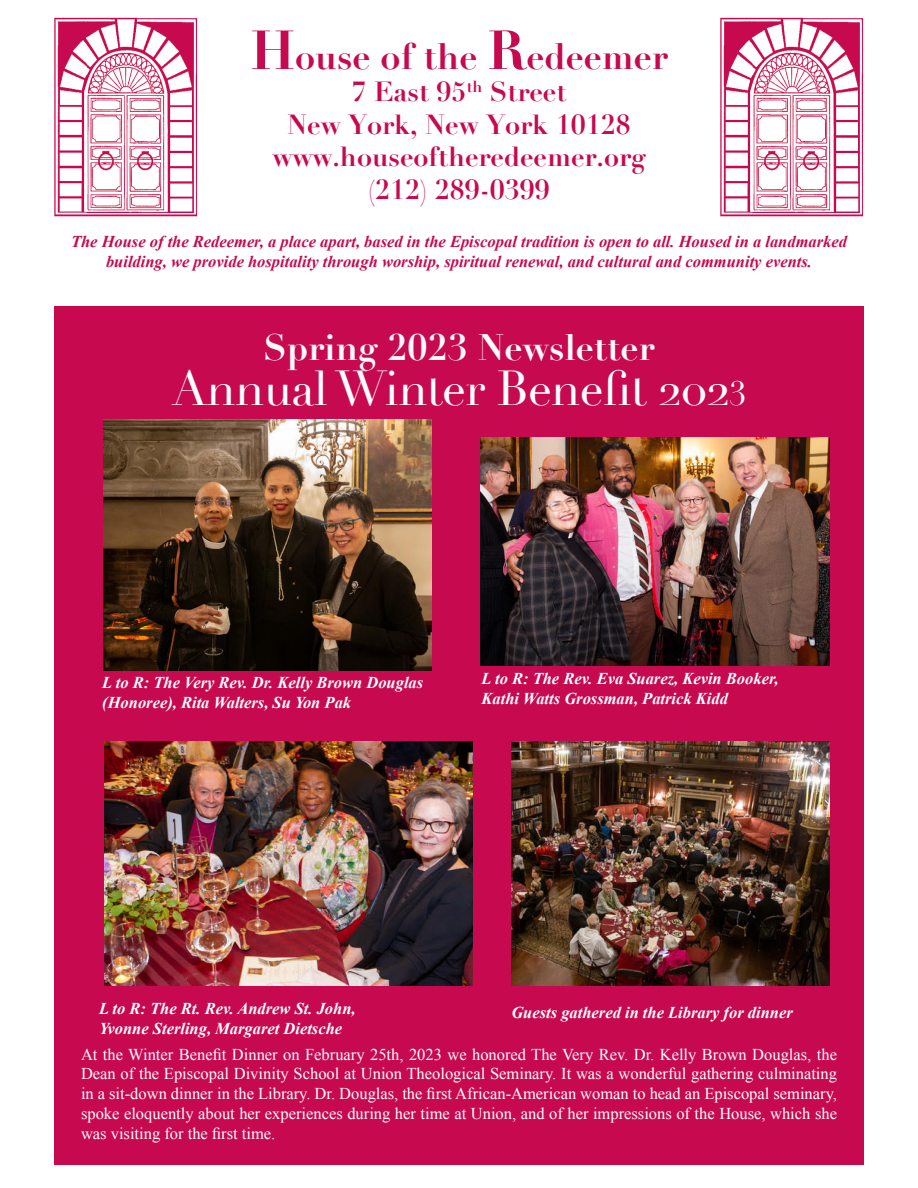
<style>
.page{position:relative;width:918px;height:1188px;background:#fff}
.page>*{position:absolute;margin:0;border:0;box-sizing:border-box;transform-origin:0 0}
.t1{font:48px "Didot";letter-spacing:-.015em;color:#fff}
.t2{font:700 36px "Didot";color:#fafafa}
.A_Winter_Newsletter{font:700 36px "Didot";color:#c7094f}
.A_Winter_Newsletter-2{font:700 27px "Didot";color:#c7094f}
.t3{font:16.5px/19.8px "Times New Roman";color:#fff;text-align:justify}
.t4{font:italic 700 16.5px/19.8px "Times New Roman";color:#fff}
.t5{font:italic 700 16.5px/19.8px "Times New Roman";color:#c7094f;text-align:center}
.s1{font-size:54px}
.s2{font-size:33px}
</style>
<div class="page">
<img style="left:54px;top:17px;width:143px;height:199px">
<img style="left:721px;top:17px;width:143px;height:199px">
<div style="left:54px;top:306px;width:810px;height:859px;background:#c7094f"></div>
<img style="left:512px;top:741px;width:318px;height:245px">
<img style="left:104px;top:419px;width:328px;height:252px">
<img style="left:481px;top:437px;width:349px;height:228px">
<img style="left:104px;top:741px;width:369px;height:245px">
<p class="A_Winter_Newsletter" style="left:250px;top:34px;width:419px"><span class="s1">H</span>ouse of the <span class="s1">R</span>edeemer</p>
<p class="A_Winter_Newsletter-2" style="left:352px;top:75px;width:216px">7 East 95<sup>th</sup> Street</p>
<p class="A_Winter_Newsletter-2" style="left:287px;top:107px;width:345px">New York, New York 10128</p>
<p class="A_Winter_Newsletter-2" style="left:272px;top:140px;width:375px">www.houseoftheredeemer.org</p>
<p class="A_Winter_Newsletter-2" style="left:368px;top:172px;width:183px">(212) 289-0399</p>
<p class="t5" style="left:71px;top:231px;width:778px">The House of the Redeemer, a place apart, based in the Episcopal tradition is open to all. Housed in a landmarked building, we provide hospitality through worship, spiritual renewal, and cultural and community events.</p>
<p class="t2" style="left:264px;top:324px;width:392px">Spring 2023 Newsletter</p>
<p class="t1" style="left:172px;top:360px;width:576px">Annual Winter Benefit 202<span class="s2">3</span></p>
<p class="t4" style="left:102px;top:672px;width:322px">L to R: The Very Rev. Dr. Kelly Brown Douglas (Honoree), Rita Walters, Su Yon Pak</p>
<p class="t4" style="left:482px;top:668px;width:299px">L to R: The Rev. Eva Suarez, Kevin Booker,</p>
<p class="t4" style="left:482px;top:688px;width:248px">Kathi Watts Grossman, Patrick Kidd</p>
<p class="t4" style="left:99px;top:998px;width:258px">L to R: The Rt. Rev. Andrew St. John,</p>
<p class="t4" style="left:99px;top:1018px;width:245px">Yvonne Sterling, Margaret Dietsche</p>
<p class="t4" style="left:511px;top:1002px;width:283px">Guests gathered in the Library for dinner</p>
<p class="t3" style="left:81px;top:1044px;width:758px">At the Winter Benefit Dinner on February 25th, 2023 we honored The Very Rev. Dr. Kelly Brown Douglas, the Dean of the Episcopal Divinity School at Union Theological Seminary. It was a wonderful gathering culminating in a sit-down dinner in the Library. Dr. Douglas, the first African-American woman to head an Episcopal seminary, spoke eloquently about her experiences during her time at Union, and of her impressions of the House, which she was visiting for the first time.</p>
</div>
